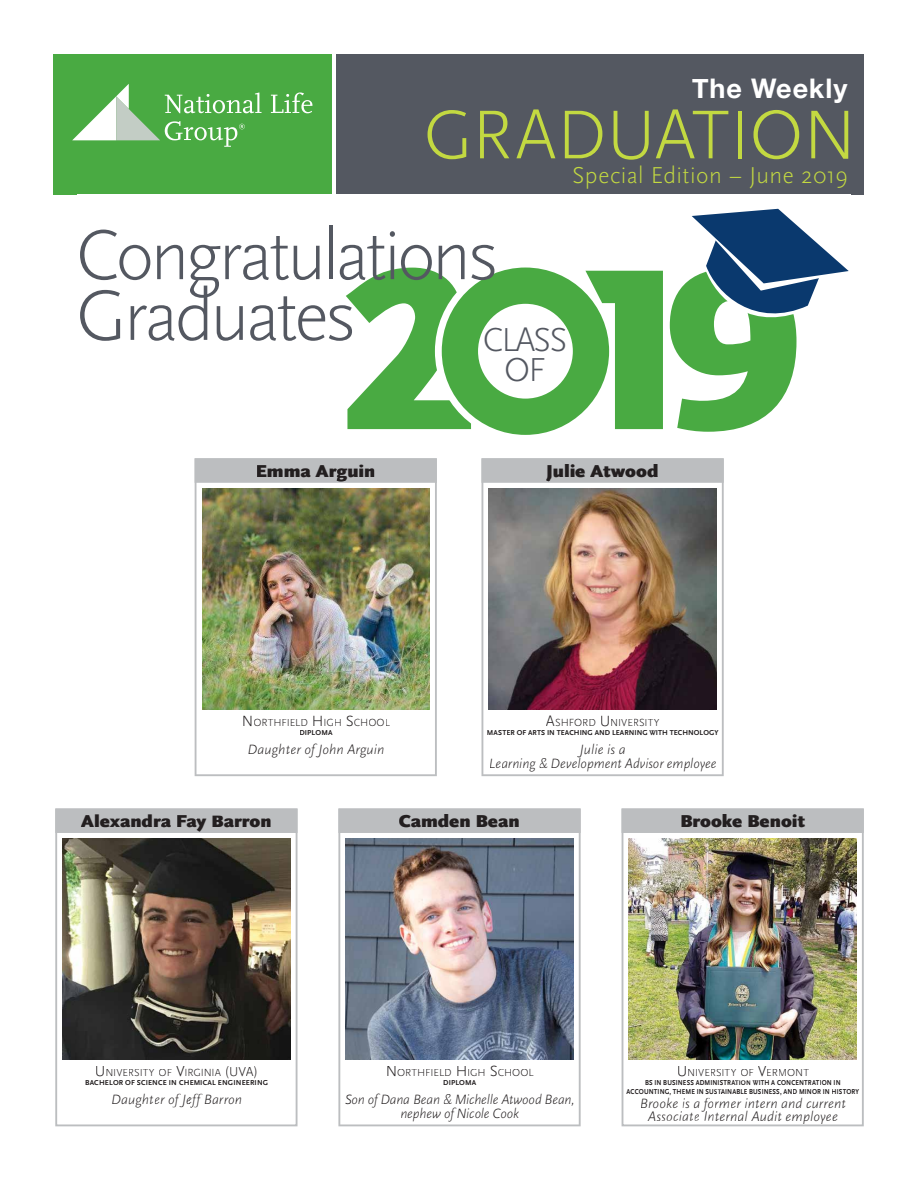
<style>
.page{position:relative;width:918px;height:1188px;background:#fff}
.page>*{position:absolute;margin:0;border:0;box-sizing:border-box;transform-origin:0 0}
.t1{font:300 74.4px "Scala Sans OT";letter-spacing:-.05em;color:#545861}
.t2{font:300 73.8px "Scala Sans OT";letter-spacing:-.05em;color:#545861}
.t3{font:300 72px "Scala Sans OT";letter-spacing:-.005em;color:#c3d941}
.t4{font:300 34.65px/30px "Scala Sans OT";letter-spacing:-.05em;color:#545861;text-align:center}
.t5{font:700 27px "Helvetica Neue";letter-spacing:.035em;color:#fff}
.t6{font:300 24px "Scala Sans OT";letter-spacing:.015em;color:#c3d941}
.t7{font:900 18px "Scala Sans OT";color:#231f20;scale:1.07 1}
.t8{font:italic 300 14.1px/14.2px "Scala Sans OT";letter-spacing:.005em;color:#231f20;text-align:center}
.t9{font:300 10.8px "Scala Sans OT";color:#231f20}
.t10{font:700 7.5px/9px "Scala Sans OT";letter-spacing:.02em;color:#231f20;text-align:center;scale:.88 1}
.t11{font:700 7.5px "Scala Sans OT";letter-spacing:.02em;color:#231f20}
.s1{font-size:15.45px}
.s2{font-size:13.5px}
</style>
<div class="page">
<div style="left:53px;top:54px;width:279px;height:140px;background:#49aa42"></div>
<svg style="left:271px;top:92px;width:41px;height:21px"></svg>
<svg style="left:72px;top:84px;width:190px;height:63px"></svg>
<div style="left:336px;top:54px;width:528px;height:140px;background:#545861"></div>
<svg style="left:346px;top:267px;width:317px;height:168px"></svg>
<svg style="left:670px;top:209px;width:179px;height:223px"></svg>
<svg style="left:55px;top:833px;width:243px;height:293px"></svg>
<div style="left:55px;top:809px;width:243px;height:24px;background:#bcbec0"></div>
<svg style="left:190px;top:1093px;width:1px;height:15px"></svg>
<img style="left:63px;top:838px;width:227px;height:221px">
<svg style="left:338px;top:833px;width:243px;height:293px"></svg>
<div style="left:338px;top:809px;width:243px;height:24px;background:#bcbec0"></div>
<div style="left:399px;top:814px;width:72px;height:14px;background:#bcbec0"></div>
<div style="left:477px;top:816px;width:42px;height:12px;background:#bcbec0"></div>
<svg style="left:452px;top:1094px;width:2px;height:10px"></svg>
<img style="left:346px;top:838px;width:227px;height:221px">
<svg style="left:622px;top:833px;width:242px;height:293px"></svg>
<div style="left:622px;top:809px;width:242px;height:24px;background:#bcbec0"></div>
<div style="left:682px;top:816px;width:40px;height:12px;background:#bcbec0"></div>
<div style="left:723px;top:814px;width:19px;height:14px;background:#bcbec0"></div>
<div style="left:742px;top:815px;width:63px;height:13px;background:#bcbec0"></div>
<svg style="left:683px;top:1111px;width:30px;height:1px"></svg>
<img style="left:629px;top:838px;width:227px;height:221px">
<svg style="left:195px;top:483px;width:242px;height:293px"></svg>
<div style="left:195px;top:458px;width:242px;height:25px;background:#bcbec0"></div>
<img style="left:202px;top:488px;width:227px;height:221px">
<svg style="left:482px;top:483px;width:242px;height:293px"></svg>
<div style="left:482px;top:458px;width:242px;height:25px;background:#bcbec0"></div>
<div style="left:546px;top:464px;width:39px;height:17px;background:#bcbec0"></div>
<hr style="left:546px;top:481px;width:39px;height:1px;background:#bcbec0">
<div style="left:590px;top:465px;width:21px;height:13px;background:#bcbec0"></div>
<div style="left:611px;top:469px;width:15px;height:8px;background:#bcbec0"></div>
<div style="left:626px;top:464px;width:32px;height:14px;background:#bcbec0"></div>
<img style="left:489px;top:488px;width:227px;height:221px">
<h3 class="t5" style="left:692px;top:67px;width:157px">The Weekly</h3>
<h3 class="t3" style="left:423px;top:92px;width:435px">GRADUATION</h3>
<h3 class="t6" style="left:572px;top:161px;width:277px">Special Edition – June 2019</h3>
<h2 class="t2" style="left:76px;top:211px;width:425px">Congratulations</h2>
<h1 class="t1" style="left:76px;top:271px;width:283px">Graduates</h1>
<h3 class="t4" style="left:483px;top:325px;width:86px">CLASS<br>OF</h3>
<p class="t7" style="left:255px;top:461px;width:114px">Emma Arguin</p>
<p class="t7" style="left:546px;top:461px;width:107px">Julie Atwood</p>
<p class="t9" style="left:242px;top:716px;width:150px"><span class="s1">N</span>ORTHFIELD <span class="s1">H</span>IGH <span class="s1">S</span>CHOOL</p>
<p class="t11" style="left:299px;top:728px;width:35px">DIPLOMA</p>
<p class="t8" style="left:247px;top:742px;width:139px">Daughter of John Arguin</p>
<p class="t9" style="left:546px;top:716px;width:115px"><span class="s1">A</span>SHFORD <span class="s1">U</span>NIVERSITY</p>
<p class="t11" style="left:487px;top:728px;width:233px">MASTER OF ARTS IN TEACHING AND LEARNING WITH TECHNOLOGY</p>
<p class="t8" style="left:489px;top:742px;width:229px">Julie is a<br>Learning <span class="s2">&amp;</span>Development Advisor employee</p>
<p class="t7" style="left:81px;top:811px;width:180px">Alexandra Fay Barron</p>
<p class="t7" style="left:399px;top:811px;width:114px">Camden Bean</p>
<p class="t7" style="left:680px;top:811px;width:118px">Brooke Benoit</p>
<p class="t9" style="left:95px;top:1066px;width:165px"><span class="s1">U</span>NIVERSITY OF <span class="s1">V</span>IRGINIA <span class="s2">(UVA)</span></p>
<p class="t11" style="left:85px;top:1078px;width:184px">BACHELOR OF SCIENCE IN CHEMICAL ENGINEERING</p>
<p class="t8" style="left:111px;top:1092px;width:133px">Daughter of Jeff Barron</p>
<p class="t9" style="left:386px;top:1066px;width:150px"><span class="s1">N</span>ORTHFIELD <span class="s1">H</span>IGH <span class="s1">S</span>CHOOL</p>
<p class="t11" style="left:443px;top:1078px;width:35px">DIPLOMA</p>
<p class="t8" style="left:345px;top:1092px;width:231px">Son of Dana Bean <span class="s2">&amp;</span> Michelle Atwood Bean, nephew of Nicole Cook</p>
<p class="t9" style="left:677px;top:1066px;width:134px"><span class="s1">U</span>NIVERSITY OF <span class="s1">V</span>ERMONT</p>
<p class="t10" style="left:627px;top:1078px;width:266px">BS IN BUSINESS ADMINISTRATION WITH A CONCENTRATION IN<br>ACCOUNTING, THEME IN SUSTAINABLE BUSINESS, AND MINOR IN HISTORY</p>
<p class="t8" style="left:640px;top:1098px;width:208px;line-height:12.3px">Brooke is a former intern and current<br>Associate Internal Audit employee</p>
</div>
